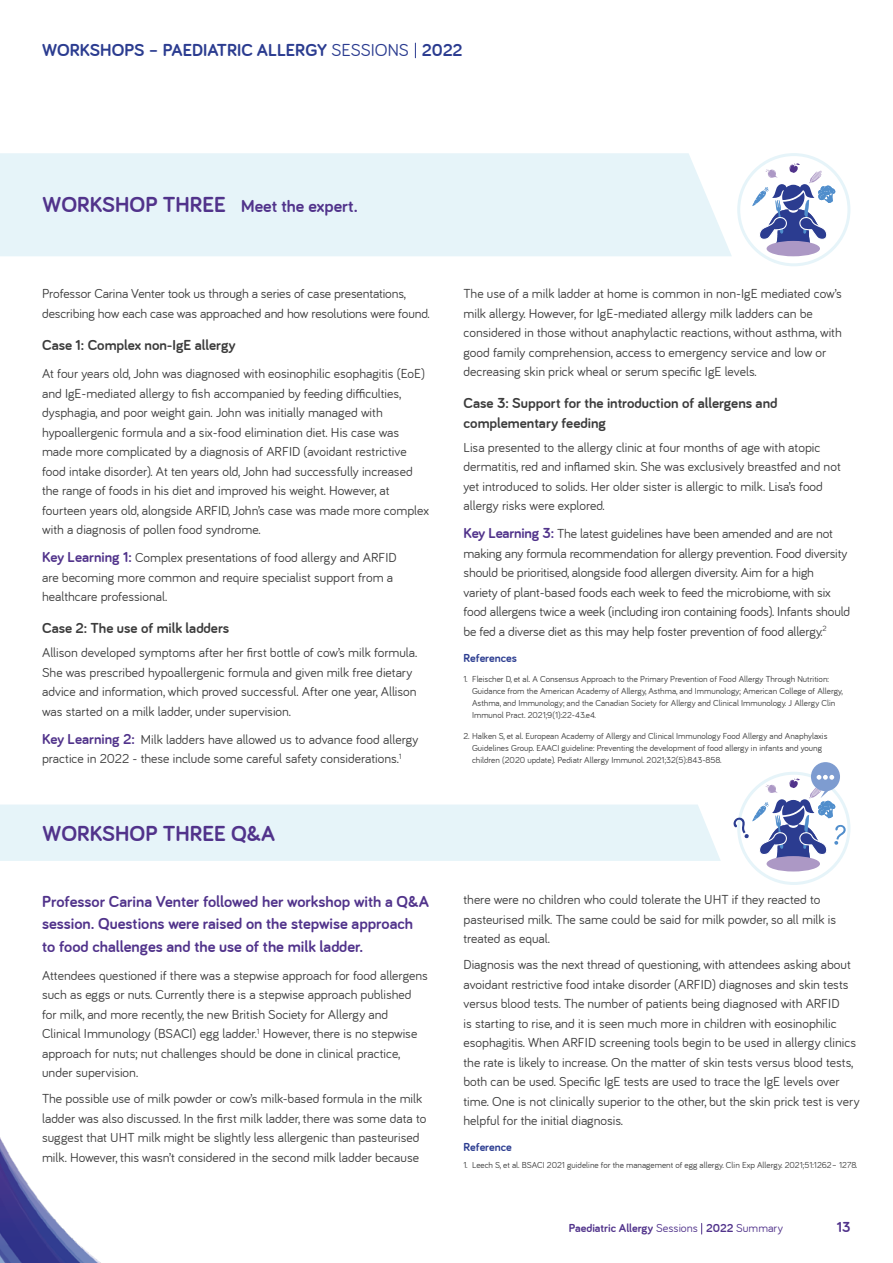
<style>
.page{position:relative;width:893px;height:1263px;background:#fff}
.page>*{position:absolute;margin:0;border:0;box-sizing:border-box;transform-origin:0 0}
.t1{font:700 22.5px "Bariol";color:#51338b}
.t2{font:700 18px "Bariol";color:#2b3c90}
.t3{font:700 18px "Bariol";color:#51338b}
.t4{font:700 16.5px/22.5px "Bariol";color:#51338b}
.t5{font:700 15px/19.5px "Bariol";color:#3c3c3c}
.t6{font:700 15px "Bariol";color:#51338b}
.t7{font:13.5px/19.5px "Bariol";color:#3c3c3c}
.t8{font:700 12px "Bariol";color:#51338b}
.t9{font:700 12px "Bariol";color:#2b3c90}
.t10{font:9px/12px "Bariol";color:#3c3c3c}
.s1{font-weight:400}
.s2{font-size:22.5px}
.s3{font-weight:700;font-size:15px;color:#51338b}
</style>
<div class="page">
<img style="left:0;top:1137px;width:101px;height:126px">
<div style="left:0;top:804px;width:721px;height:57px;background:#e6f4f9"></div>
<svg style="left:415px;top:43px;width:1px;height:15px"></svg>
<div style="left:737px;top:153px;width:113px;height:113px;border:3px solid #e6f4f9;border-radius:50%"></div>
<div style="left:767px;top:241px;width:53px;height:15px;background:#ac98c5;border-radius:50%"></div>
<svg style="left:752px;top:163px;width:84px;height:81px"></svg>
<div style="left:737px;top:772px;width:113px;height:113px;border:3px solid #e6f4f9;border-radius:50%"></div>
<div style="left:767px;top:856px;width:53px;height:15px;background:#ac98c5;border-radius:50%"></div>
<div style="left:811px;top:762px;width:29px;height:29px;background:#7e9cd0;border-radius:50%"></div>
<svg style="left:733px;top:775px;width:113px;height:84px"></svg>
<div style="left:0;top:153px;width:732px;height:103px;background:#e6f4f9"></div>
<h2 class="t2" style="left:42px;top:40px;width:422px">WORKSHOPS – PAEDIATRIC ALLERGY <span class="s1">SESSIONS</span> 2022</h2>
<h2 class="t3" style="left:43px;top:196px;width:317px"><span class="s2">WORKSHOP THREE</span> Meet the expert.</h2>
<p class="t7" style="left:42px;top:284px;width:389px">Professor Carina Venter took us through a series of case presentations, describing how each case was approached and how resolutions were found.</p>
<p class="t5" style="left:42px;top:335px;width:195px">Case 1: Complex non-IgE allergy</p>
<p class="t7" style="left:42px;top:364px;width:388px">At four years old, John was diagnosed with eosinophilic esophagitis (EoE) and IgE-mediated allergy to fish accompanied by feeding difficulties, dysphagia, and poor weight gain. John was initially managed with hypoallergenic formula and a six-food elimination diet. His case was made more complicated by a diagnosis of ARFID (avoidant restrictive food intake disorder). At ten years old, John had successfully increased the range of foods in his diet and improved his weight. However, at fourteen years old, alongside ARFID, John’s case was made more complex with a diagnosis of pollen food syndrome.</p>
<p class="t7" style="left:42px;top:548px;width:356px"><span class="s3">Key Learning 1:</span> Complex presentations of food allergy and ARFID are becoming more common and require specialist support from a healthcare professional.</p>
<p class="t5" style="left:42px;top:619px;width:189px">Case 2: The use of milk ladders</p>
<p class="t7" style="left:42px;top:643px;width:377px">Allison developed symptoms after her first bottle of cow’s milk formula.<br>She was prescribed hypoallergenic formula and given milk free dietary advice and information, which proved successful. After one year, Allison was started on a milk ladder, under supervision.</p>
<p class="t7" style="left:42px;top:729px;width:378px"><span class="s3">Key Learning 2:</span> Milk ladders have allowed us to advance food allergy practice in 2022 - these include some careful safety considerations.<sup>1</sup></p>
<h1 class="t1" style="left:43px;top:821px;width:234px">WORKSHOP THREE Q&amp;A</h1>
<p class="t4" style="left:42px;top:890px;width:388px">Professor Carina Venter followed her workshop with a Q&amp;A session. Questions were raised on the stepwise approach to food challenges and the use of the milk ladder.</p>
<p class="t7" style="left:42px;top:965px;width:387px">Attendees questioned if there was a stepwise approach for food allergens such as eggs or nuts. Currently there is a stepwise approach published for milk, and more recently, the new British Society for Allergy and Clinical Immunology (BSACI) egg ladder.<sup>1</sup> However, there is no stepwise approach for nuts; nut challenges should be done in clinical practice, under supervision.</p>
<p class="t7" style="left:42px;top:1089px;width:386px">The possible use of milk powder or cow’s milk-based formula in the milk ladder was also discussed. In the first milk ladder, there was some data to suggest that UHT milk might be slightly less allergenic than pasteurised milk. However, this wasn’t considered in the second milk ladder because</p>
<p class="t7" style="left:463px;top:284px;width:380px">The use of a milk ladder at home is common in non-IgE mediated cow’s milk allergy. However, for IgE-mediated allergy milk ladders can be considered in those without anaphylactic reactions, without asthma, with good family comprehension, access to emergency service and low or decreasing skin prick wheal or serum specific IgE levels.</p>
<p class="t5" style="left:463px;top:394px;width:316px">Case 3: Support for the introduction of allergens and complementary feeding</p>
<p class="t7" style="left:463px;top:437px;width:379px">Lisa presented to the allergy clinic at four months of age with atopic dermatitis, red and inflamed skin. She was exclusively breastfed and not yet introduced to solids. Her older sister is allergic to milk. Lisa’s food allergy risks were explored.</p>
<p class="t7" style="left:463px;top:524px;width:388px"><span class="s3">Key Learning 3:</span> The latest guidelines have been amended and are not making any formula recommendation for allergy prevention. Food diversity should be prioritised, alongside food allergen diversity. Aim for a high variety of plant-based foods each week to feed the microbiome, with six food allergens twice a week (including iron containing foods). Infants should be fed a diverse diet as this may help foster prevention of food allergy.<sup>2</sup></p>
<p class="t9" style="left:463px;top:651px;width:55px">References</p>
<p class="t10" style="left:472px;top:673px;width:372px;text-indent:-9px">1. Fleischer D, et al. A Consensus Approach to the Primary Prevention of Food Allergy Through Nutrition:<br>Guidance from the American Academy of Allergy, Asthma, and Immunology; American College of Allergy, Asthma, and Immunology; and the Canadian Society for Allergy and Clinical Immunology. J Allergy Clin Immunol Pract. 2021;9(1):22-43.e4.</p>
<p class="t10" style="left:472px;top:730px;width:357px;text-indent:-9px">2. Halken S, et al. European Academy of Allergy and Clinical Immunology Food Allergy and Anaphylaxis<br>Guidelines Group. EAACI guideline: Preventing the development of food allergy in infants and young children (2020 update). Pediatr Allergy Immunol. 2021;32(5):843-858.</p>
<p class="t7" style="left:463px;top:890px;width:374px">there were no children who could tolerate the UHT if they reacted to pasteurised milk. The same could be said for milk powder, so all milk is treated as equal.</p>
<p class="t7" style="left:463px;top:955px;width:398px">Diagnosis was the next thread of questioning, with attendees asking about avoidant restrictive food intake disorder (ARFID) diagnoses and skin tests versus blood tests. The number of patients being diagnosed with ARFID<br>is starting to rise, and it is seen much more in children with eosinophilic esophagitis. When ARFID screening tools begin to be used in allergy clinics the rate is likely to increase. On the matter of skin tests versus blood tests, both can be used. Specific IgE tests are used to trace the IgE levels over time. One is not clinically superior to the other, but the skin prick test is very helpful for the initial diagnosis.</p>
<p class="t9" style="left:463px;top:1140px;width:50px">Reference</p>
<p class="t10" style="left:463px;top:1158px;width:395px">1. Leech S, et al. BSACI 2021 guideline for the management of egg allergy. Clin Exp Allergy. 2021;51:1262– 1278.</p>
<p class="t8" style="left:569px;top:1222px;width:216px">Paediatric Allergy <span class="s1">Sessions</span> 2022 <span class="s1">Summary</span></p>
<p class="t6" style="left:837px;top:1219px;width:15px">13</p>
</div>
